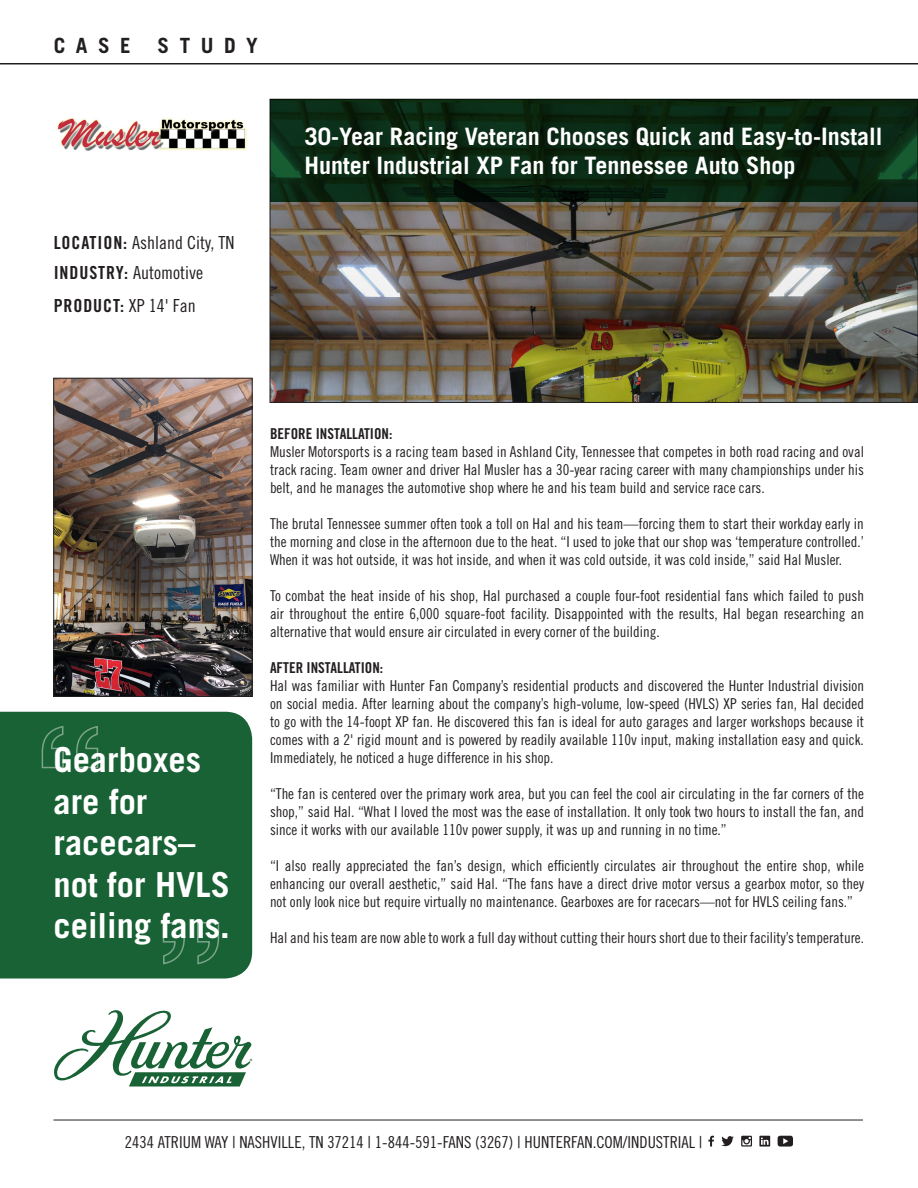
<style>
.page{position:relative;width:918px;height:1188px;background:#fff}
.page>*{position:absolute;margin:0;border:0;box-sizing:border-box;transform-origin:0 0}
.t1{font:700 34.5px/41.4px "Trade Gothic LT Std";color:#fff}
.t2{font:700 24px/28.8px "Trade Gothic LT Std";color:#fff}
.t3{font:700 21px "Trade Gothic LT Std";letter-spacing:.5em;color:#231f20}
.t4{font:18px "Trade Gothic LT Std Cn 18";color:#231f20}
.t5{font:18px "Trade Gothic LT Std Bd Cn 20";letter-spacing:.05em;color:#231f20}
.t6{font:16.5px "Trade Gothic LT Std Cn 18";color:#231f20}
.t7{font:15px/18px "Trade Gothic LT Std Cn 18";color:#231f20;text-align:justify}
.t8{font:15px "Trade Gothic LT Std Bd Cn 20";color:#231f20}
.s1{font-family:"Trade Gothic LT Std Bd Cn 20"}
.s2{font-family:"Trade Gothic LT Std Cn 18"}
</style>
<div class="page">
<img style="left:272px;top:202px;width:644px;height:199px">
<img style="left:56px;top:380px;width:194px;height:315px">
<div style="left:54px;top:378px;width:198px;height:319px;border:1px solid #231f20"></div>
<div style="left:0;top:712px;width:252px;height:267px;background:#196235"></div>
<svg style="left:162px;top:921px;width:58px;height:44px;background:#276c42"></svg>
<svg style="left:41px;top:725px;width:58px;height:44px;background:#276c41"></svg>
<svg style="left:54px;top:1010px;width:198px;height:77px"></svg>
<svg style="left:270px;top:99px;width:648px;height:103px;background:#0a2611"></svg>
<hr style="left:0;top:63px;width:918px;height:1px;background:#231f20">
<img style="left:56px;top:117px;width:191px;height:34px">
<hr style="left:54px;top:1120px;width:809px;height:1px;background:#231f20">
<svg style="left:708px;top:1136px;width:6px;height:11px"></svg>
<svg style="left:741px;top:1136px;width:11px;height:11px"></svg>
<svg style="left:721px;top:1136px;width:13px;height:10px"></svg>
<svg style="left:759px;top:1136px;width:11px;height:11px"></svg>
<svg style="left:778px;top:1136px;width:15px;height:11px"></svg>
<p class="t3" style="left:54px;top:33px;width:79px">CASE</p>
<p class="t3" style="left:158px;top:33px;width:102px">STUDY</p>
<p class="t4" style="left:54px;top:232px;width:182px"><span class="s1">LOCATION:</span> Ashland City, TN</p>
<p class="t4" style="left:54px;top:262px;width:151px"><span class="s1">INDUSTRY:</span> Automotive</p>
<p class="t5" style="left:54px;top:294px;width:144px">PRODUCT: <span class="s2">XP 14' Fan</span></p>
<p class="t2" style="left:305px;top:122px;width:579px">30-Year Racing Veteran Chooses Quick and Easy-to-Install<br>Hunter Industrial XP Fan for Tennessee Auto Shop</p>
<p class="t1" style="left:54px;top:739px;width:178px">Gearboxes are for racecars– not for HVLS ceiling fans.</p>
<p class="t8" style="left:270px;top:424px;width:124px">BEFORE INSTALLATION:</p>
<p class="t7" style="left:270px;top:442px;width:596px">Musler Motorsports is a racing team based in Ashland City, Tennessee that competes in both road racing and oval track racing. Team owner and driver Hal Musler has a 30-year racing career with many championships under his belt, and he manages the automotive shop where he and his team build and service race cars.</p>
<p class="t7" style="left:270px;top:514px;width:596px">The brutal Tennessee summer often took a toll on Hal and his team—forcing them to start their workday early in the morning and close in the afternoon due to the heat. “I used to joke that our shop was ‘temperature controlled.’ When it was hot outside, it was hot inside, and when it was cold outside, it was cold inside,” said Hal Musler.</p>
<p class="t7" style="left:270px;top:586px;width:596px">To combat the heat inside of his shop, Hal purchased a couple four-foot residential fans which failed to push air throughout the entire 6,000 square-foot facility. Disappointed with the results, Hal began researching an alternative that would ensure air circulated in every corner of the building.</p>
<p class="t8" style="left:270px;top:658px;width:115px">AFTER INSTALLATION:</p>
<p class="t7" style="left:270px;top:676px;width:596px">Hal was familiar with Hunter Fan Company’s residential products and discovered the Hunter Industrial division on social media. After learning about the company’s high-volume, low-speed (HVLS) XP series fan, Hal decided to go with the 14-foopt XP fan. He discovered this fan is ideal for auto garages and larger workshops because it comes with a 2' rigid mount and is powered by readily available 110v input, making installation easy and quick.<br>Immediately, he noticed a huge difference in his shop.</p>
<p class="t7" style="left:270px;top:784px;width:596px">“The fan is centered over the primary work area, but you can feel the cool air circulating in the far corners of the shop,” said Hal. “What I loved the most was the ease of installation. It only took two hours to install the fan, and since it works with our available 110v power supply, it was up and running in no time.”</p>
<p class="t7" style="left:270px;top:856px;width:596px">“I also really appreciated the fan’s design, which efficiently circulates air throughout the entire shop, while enhancing our overall aesthetic,” said Hal. “The fans have a direct drive motor versus a gearbox motor, so they not only look nice but require virtually no maintenance. Gearboxes are for racecars—not for HVLS ceiling fans.”</p>
<p class="t7" style="left:270px;top:928px;width:596px">Hal and his team are now able to work a full day without cutting their hours short due to their facility’s temperature.</p>
<p class="t6" style="left:125px;top:1132px;width:579px">2434 ATRIUM WAY | NASHVILLE, TN 37214 | 1-844-591-FANS (3267) | HUNTERFAN.COM/INDUSTRIAL |</p>
</div>
